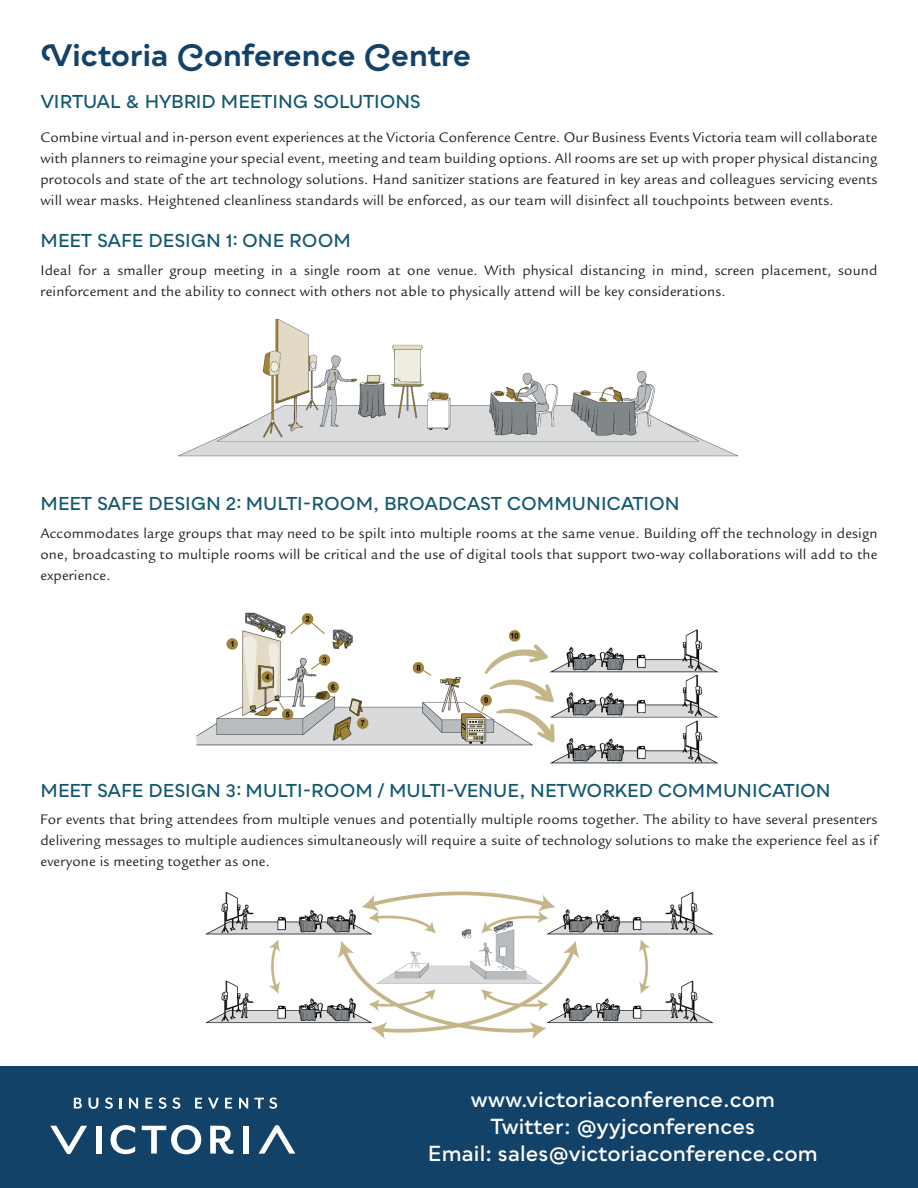
<style>
.page{position:relative;width:918px;height:1188px;background:#fff}
.page>*{position:absolute;margin:0;border:0;box-sizing:border-box;transform-origin:0 0}
.t1{font:700 30px "Qualion";color:#134269}
.Contact_Info{font:600 21px "Qualion";color:#fff}
.subhead{font:600 18px "Qualion";letter-spacing:-.01em;color:#14586f}
.Body_Copy{font:15px/21px "Legacy Sans Std";letter-spacing:.01em;color:#231f20;text-align:justify}
</style>
<div class="page">
<img style="left:196px;top:612px;width:523px;height:152px">
<img style="left:205px;top:891px;width:509px;height:148px">
<img style="left:178px;top:318px;width:560px;height:139px">
<div style="left:0;top:1066px;width:918px;height:122px;background:#134269"></div>
<svg style="left:74px;top:1098px;width:8px;height:11px"></svg>
<svg style="left:88px;top:1098px;width:10px;height:11px"></svg>
<svg style="left:105px;top:1097px;width:8px;height:12px"></svg>
<svg style="left:120px;top:1098px;width:2px;height:11px"></svg>
<svg style="left:129px;top:1098px;width:9px;height:11px"></svg>
<svg style="left:145px;top:1098px;width:7px;height:11px"></svg>
<svg style="left:159px;top:1097px;width:8px;height:12px"></svg>
<svg style="left:173px;top:1097px;width:7px;height:12px"></svg>
<svg style="left:195px;top:1098px;width:7px;height:11px"></svg>
<svg style="left:208px;top:1098px;width:11px;height:11px"></svg>
<svg style="left:225px;top:1098px;width:7px;height:11px"></svg>
<svg style="left:239px;top:1098px;width:9px;height:11px"></svg>
<svg style="left:254px;top:1097px;width:23px;height:12px"></svg>
<div style="left:96px;top:1126px;width:6px;height:28px;background:#fff"></div>
<svg style="left:111px;top:1125px;width:24px;height:29px"></svg>
<svg style="left:142px;top:1125px;width:59px;height:29px"></svg>
<svg style="left:210px;top:1126px;width:23px;height:28px"></svg>
<div style="left:243px;top:1126px;width:6px;height:28px;background:#fff"></div>
<svg style="left:259px;top:1125px;width:36px;height:29px"></svg>
<svg style="left:50px;top:1126px;width:37px;height:28px"></svg>
<p class="t1" style="left:40px;top:38px;width:432px">Victoria Conference Centre</p>
<p class="subhead" style="left:40px;top:91px;width:382px">VIRTUAL &amp; HYBRID MEETING SOLUTIONS</p>
<p class="Body_Copy" style="left:40px;top:127px;width:839px">Combine virtual and in-person event experiences at the Victoria Conference Centre. Our Business Events Victoria team will collaborate with planners to reimagine your special event, meeting and team building options. All rooms are set up with proper physical distancing protocols and state of the art technology solutions. Hand sanitizer stations are featured in key areas and colleagues servicing events will wear masks. Heightened cleanliness standards will be enforced, as our team will disinfect all touchpoints between events.</p>
<p class="subhead" style="left:40px;top:230px;width:312px">MEET SAFE DESIGN 1: ONE ROOM</p>
<p class="Body_Copy" style="left:40px;top:260px;width:838px">Ideal for a smaller group meeting in a single room at one venue. With physical distancing in mind, screen placement, sound reinforcement and the ability to connect with others not able to physically attend will be key considerations.</p>
<p class="subhead" style="left:40px;top:494px;width:641px">MEET SAFE DESIGN 2: MULTI-ROOM, BROADCAST COMMUNICATION</p>
<p class="Body_Copy" style="left:40px;top:523px;width:838px">Accommodates large groups that may need to be spilt into multiple rooms at the same venue. Building off the technology in design one, broadcasting to multiple rooms will be critical and the use of digital tools that support two-way collaborations will add to the experience.</p>
<p class="subhead" style="left:40px;top:780px;width:792px">MEET SAFE DESIGN 3: MULTI-ROOM / MULTI-VENUE, NETWORKED COMMUNICATION</p>
<p class="Body_Copy" style="left:40px;top:809px;width:838px">For events that bring attendees from multiple venues and potentially multiple rooms together. The ability to have several presenters delivering messages to multiple audiences simultaneously will require a suite of technology solutions to make the experience feel as if everyone is meeting together as one.</p>
<p class="Contact_Info" style="left:470px;top:1088px;width:306px">www.victoriaconference.com</p>
<p class="Contact_Info" style="left:491px;top:1115px;width:266px">Twitter: @yyjconferences</p>
<p class="Contact_Info" style="left:428px;top:1142px;width:391px">Email: sales@victoriaconference.com</p>
</div>
